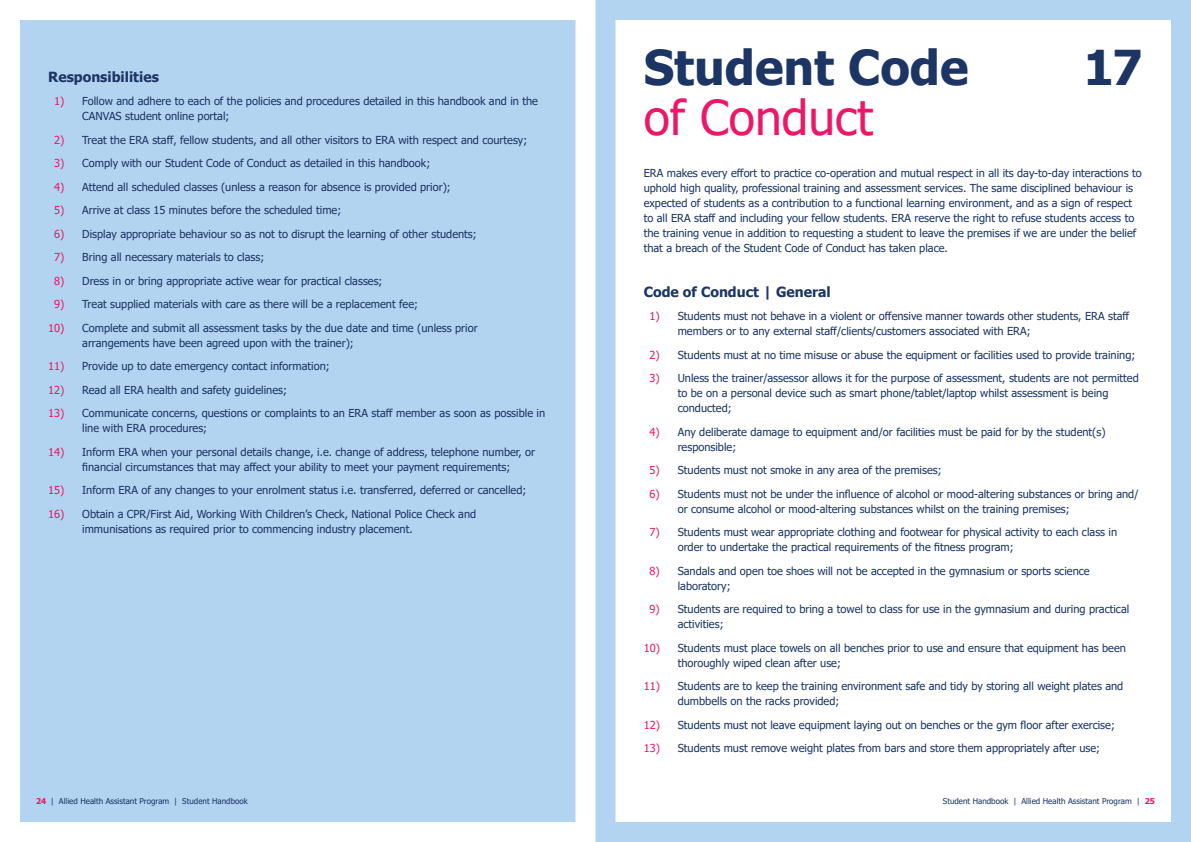
<style>
.page{position:relative;width:1191px;height:842px;background:#fff}
.page>*{position:absolute;margin:0;border:0;box-sizing:border-box;transform-origin:0 0}
.t1{font:700 48px "Tahoma";color:#1c3564}
.t2{font:48px "Tahoma";color:#ed1768}
.t3{font:700 14px "Tahoma";color:#1c3564}
.t4{font:11px/15px "Tahoma";color:#1c3564}
.t5{font:8px "Tahoma";color:#1c3564}
.s1{color:#ed1768}
.s2{font-weight:700;color:#ed1768}
</style>
<div class="page">
<div style="left:595px;top:0;width:596px;height:842px;border:20px solid #b2d4f0"></div>
<div style="left:0;top:0;width:595px;height:842px;background:#b2d4f0"></div>
<div style="left:0;top:0;width:595px;height:842px;border:20px solid #fff"></div>
<p class="t3" style="left:48px;top:67px;width:112px">Responsibilities</p>
<p class="t4" style="left:82px;top:94px;width:457px;text-indent:-28px"><span class="s1">1)</span> Follow and adhere to each of the policies and procedures detailed in this handbook and in the<br>CANVAS student online portal;</p>
<p class="t4" style="left:54px;top:133px;width:475px"><span class="s1">2)</span> Treat the ERA staff, fellow students, and all other visitors to ERA with respect and courtesy;</p>
<p class="t4" style="left:54px;top:156px;width:378px"><span class="s1">3)</span> Comply with our Student Code of Conduct as detailed in this handbook;</p>
<p class="t4" style="left:54px;top:180px;width:398px"><span class="s1">4)</span> Attend all scheduled classes (unless a reason for absence is provided prior);</p>
<p class="t4" style="left:54px;top:203px;width:289px"><span class="s1">5)</span> Arrive at class 15 minutes before the scheduled time;</p>
<p class="t4" style="left:54px;top:227px;width:424px"><span class="s1">6)</span> Display appropriate behaviour so as not to disrupt the learning of other students;</p>
<p class="t4" style="left:54px;top:250px;width:212px"><span class="s1">7)</span> Bring all necessary materials to class;</p>
<p class="t4" style="left:54px;top:274px;width:330px"><span class="s1">8)</span> Dress in or bring appropriate active wear for practical classes;</p>
<p class="t4" style="left:54px;top:297px;width:365px"><span class="s1">9)</span> Treat supplied materials with care as there will be a replacement fee;</p>
<p class="t4" style="left:82px;top:321px;width:397px;text-indent:-34px"><span class="s1">10)</span> Complete and submit all assessment tasks by the due date and time (unless prior arrangements have been agreed upon with the trainer);</p>
<p class="t4" style="left:48px;top:359px;width:283px"><span class="s1">11)</span> Provide up to date emergency contact information;</p>
<p class="t4" style="left:48px;top:383px;width:240px"><span class="s1">12)</span> Read all ERA health and safety guidelines;</p>
<p class="t4" style="left:82px;top:406px;width:464px;text-indent:-34px"><span class="s1">13)</span> Communicate concerns, questions or complaints to an ERA staff member as soon as possible in line with ERA procedures;</p>
<p class="t4" style="left:82px;top:445px;width:454px;text-indent:-34px"><span class="s1">14)</span> Inform ERA when your personal details change, i.e. change of address, telephone number, or financial circumstances that may affect your ability to meet your payment requirements;</p>
<p class="t4" style="left:48px;top:483px;width:479px"><span class="s1">15)</span> Inform ERA of any changes to your enrolment status i.e. transferred, deferred or cancelled;</p>
<p class="t4" style="left:82px;top:507px;width:395px;text-indent:-34px"><span class="s1">16)</span> Obtain a CPR/First Aid, Working With Children’s Check, National Police Check and immunisations as required prior to commencing industry placement.</p>
<h1 class="t1" style="left:643px;top:34px;width:326px">Student Code</h1>
<h1 class="t2" style="left:643px;top:85px;width:231px">of Conduct</h1>
<h1 class="t1" style="left:1083px;top:34px;width:61px">17</h1>
<p class="t4" style="left:643px;top:166px;width:499px">ERA makes every effort to practice co-operation and mutual respect in all its day-to-day interactions to uphold high quality, professional training and assessment services. The same disciplined behaviour is expected of students as a contribution to a functional learning environment, and as a sign of respect to all ERA staff and including your fellow students. ERA reserve the right to refuse students access to the training venue in addition to requesting a student to leave the premises if we are under the belief that a breach of the Student Code of Conduct has taken place.</p>
<p class="t3" style="left:643px;top:282px;width:189px">Code of Conduct | General</p>
<p class="t4" style="left:677px;top:309px;width:453px;text-indent:-28px"><span class="s1">1)</span> Students must not behave in a violent or offensive manner towards other students, ERA staff members or to any external staff/clients/customers associated with ERA;</p>
<p class="t4" style="left:649px;top:348px;width:487px"><span class="s1">2)</span> Students must at no time misuse or abuse the equipment or facilities used to provide training;</p>
<p class="t4" style="left:677px;top:371px;width:462px;text-indent:-28px"><span class="s1">3)</span> Unless the trainer/assessor allows it for the purpose of assessment, students are not permitted to be on a personal device such as smart phone/tablet/laptop whilst assessment is being conducted;</p>
<p class="t4" style="left:677px;top:425px;width:429px;text-indent:-28px"><span class="s1">4)</span> Any deliberate damage to equipment and/or facilities must be paid for by the student(s) responsible;</p>
<p class="t4" style="left:649px;top:463px;width:294px"><span class="s1">5)</span> Students must not smoke in any area of the premises;</p>
<p class="t4" style="left:677px;top:487px;width:462px;text-indent:-28px"><span class="s1">6)</span> Students must not be under the influence of alcohol or mood-altering substances or bring and/ or consume alcohol or mood-altering substances whilst on the training premises;</p>
<p class="t4" style="left:677px;top:525px;width:441px;text-indent:-28px"><span class="s1">7)</span> Students must wear appropriate clothing and footwear for physical activity to each class in order to undertake the practical requirements of the fitness program;</p>
<p class="t4" style="left:677px;top:564px;width:413px;text-indent:-28px"><span class="s1">8)</span> Sandals and open toe shoes will not be accepted in the gymnasium or sports science laboratory;</p>
<p class="t4" style="left:677px;top:602px;width:453px;text-indent:-28px"><span class="s1">9)</span> Students are required to bring a towel to class for use in the gymnasium and during practical activities;</p>
<p class="t4" style="left:677px;top:641px;width:450px;text-indent:-34px"><span class="s1">10)</span> Students must place towels on all benches prior to use and ensure that equipment has been thoroughly wiped clean after use;</p>
<p class="t4" style="left:677px;top:679px;width:447px;text-indent:-34px"><span class="s1">11)</span> Students are to keep the training environment safe and tidy by storing all weight plates and dumbbells on the racks provided;</p>
<p class="t4" style="left:643px;top:718px;width:473px"><span class="s1">12)</span> Students must not leave equipment laying out on benches or the gym floor after exercise;</p>
<p class="t4" style="left:643px;top:741px;width:458px"><span class="s1">13)</span> Students must remove weight plates from bars and store them appropriately after use;</p>
<p class="t5" style="left:36px;top:796px;width:213px"><span class="s2">24</span> | Allied Health Assistant Program | Student Handbook</p>
<p class="t5" style="left:943px;top:796px;width:214px">Student Handbook | Allied Health Assistant Program | <span class="s2">25</span></p>
</div>
